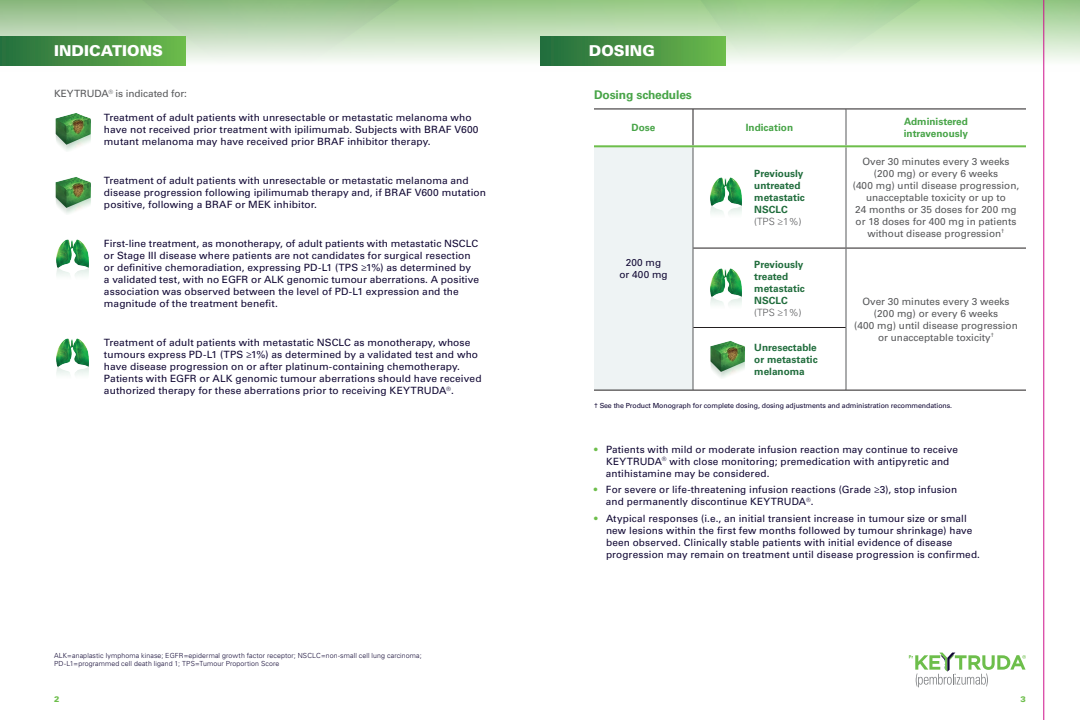
<style>
.page{position:relative;width:1080px;height:720px;background:#fff}
.page>*{position:absolute;margin:0;border:0;box-sizing:border-box;transform-origin:0 0}
.t1{font:900 15px "Univers LT Std";letter-spacing:.005em;color:#fff}
.t2{font:700 12px "Univers LT Std";letter-spacing:-.01em;color:#47a447}
.t3{font:10px/12px "Univers LT Std";letter-spacing:.01em;color:#100733}
.t4{font:10px/12px "Univers LT Std";color:#57585a;text-align:center}
.t5{font:700 10px/12px "Univers LT Std";color:#216d3d}
.t6{font:700 10px/12px "Univers LT Std";color:#47a447}
.t7{font:300 10px "Univers LT Std";color:#57585a}
.t8{font:900 8px "Univers LT Std";color:#6dbe4b}
.t9{font:300 7px/8px "Univers LT Std";letter-spacing:.015em;color:#100733}
.t10{font:7px "Univers LT Std";letter-spacing:-.01em;color:#100733}
.s1{color:#6dbe4b}
</style>
<div class="page">
<svg style="left:909px;top:653px;width:117px;height:34px"></svg>
<div style="left:0;top:0;width:1080px;height:72px;background:linear-gradient(to bottom,#90c380,#fff)"></div>
<img style="left:55px;top:113px;width:36px;height:38px">
<img style="left:55px;top:177px;width:36px;height:37px">
<img style="left:56px;top:239px;width:33px;height:37px">
<img style="left:56px;top:338px;width:33px;height:37px">
<div style="left:0;top:36px;width:186px;height:30px;background:linear-gradient(to right,#266e3e,#6cb94b)"></div>
<div style="left:594px;top:146px;width:99px;height:244px;background:#eef3f4"></div>
<svg style="left:694px;top:147px;width:152px;height:243px"></svg>
<hr style="left:693px;top:248px;width:153px;height:1px;background:#231f20">
<hr style="left:846px;top:248px;width:180px;height:1px;background:#231f20">
<hr style="left:693px;top:327px;width:153px;height:1px;background:#231f20">
<hr style="left:594px;top:390px;width:99px;height:1px;background:#231f20">
<hr style="left:846px;top:390px;width:180px;height:1px;background:#231f20">
<hr style="left:846px;top:109px;width:180px;height:1px;background:#231f20">
<hr style="left:846px;top:109px;width:1px;height:36px;background:#57585a">
<hr style="left:693px;top:147px;width:1px;height:101px;background:#57585a">
<hr style="left:846px;top:147px;width:1px;height:101px;background:#57585a">
<hr style="left:693px;top:248px;width:1px;height:79px;background:#57585a">
<hr style="left:846px;top:248px;width:1px;height:79px;background:#57585a">
<hr style="left:693px;top:327px;width:1px;height:63px;background:#57585a">
<hr style="left:846px;top:327px;width:1px;height:63px;background:#57585a">
<hr style="left:594px;top:109px;width:99px;height:1px;background:#231f20">
<hr style="left:693px;top:109px;width:153px;height:1px;background:#231f20">
<hr style="left:693px;top:109px;width:1px;height:36px;background:#231f20">
<hr style="left:693px;top:390px;width:153px;height:1px;background:#231f20">
<hr style="left:594px;top:145px;width:99px;height:2px;background:#6dbe4b">
<hr style="left:693px;top:145px;width:153px;height:2px;background:#6dbe4b">
<hr style="left:846px;top:145px;width:180px;height:2px;background:#6dbe4b">
<img style="left:709px;top:169px;width:34px;height:57px">
<img style="left:709px;top:259px;width:34px;height:57px">
<img style="left:704px;top:339px;width:44px;height:40px">
<div style="left:540px;top:36px;width:186px;height:30px;background:linear-gradient(to right,#226a3d,#6db94b)"></div>
<hr style="left:1044px;top:0;width:1px;height:720px;background:#ce118c">
<h1 class="t1" style="left:54px;top:41px;width:111px">INDICATIONS</h1>
<h1 class="t1" style="left:589px;top:41px;width:67px">DOSING</h1>
<p class="t4" style="left:54px;top:88px;width:135px">KEYTRUDA<sup>®</sup> is indicated for:</p>
<p class="t3" style="left:104px;top:112px;width:376px">Treatment of adult patients with unresectable or metastatic melanoma who have not received prior treatment with ipilimumab. Subjects with BRAF V600 mutant melanoma may have received prior BRAF inhibitor therapy.</p>
<p class="t3" style="left:104px;top:175px;width:383px">Treatment of adult patients with unresectable or metastatic melanoma and disease progression following ipilimumab therapy and, if BRAF V600 mutation positive, following a BRAF or MEK inhibitor.</p>
<p class="t3" style="left:104px;top:238px;width:377px">First-line treatment, as monotherapy, of adult patients with metastatic NSCLC or Stage III disease where patients are not candidates for surgical resection or definitive chemoradiation, expressing PD-L1 (TPS ≥1%) as determined by a validated test, with no EGFR or ALK genomic tumour aberrations. A positive association was observed between the level of PD-L1 expression and the magnitude of the treatment benefit.</p>
<p class="t3" style="left:104px;top:337px;width:379px">Treatment of adult patients with metastatic NSCLC as monotherapy, whose tumours express PD-L1 (TPS ≥1%) as determined by a validated test and who have disease progression on or after platinum-containing chemotherapy.<br>Patients with EGFR or ALK genomic tumour aberrations should have received authorized therapy for these aberrations prior to receiving KEYTRUDA<sup>®</sup>.</p>
<p class="t9" style="left:54px;top:652px;width:369px">ALK=anaplastic lymphoma kinase; EGFR=epidermal growth factor receptor; NSCLC=non-small cell lung carcinoma;<br>PD-L1=programmed cell death ligand 1; TPS=Tumour Proportion Score</p>
<p class="t2" style="left:594px;top:87px;width:99px">Dosing schedules</p>
<p class="t6" style="left:632px;top:122px;width:25px">Dose</p>
<p class="t6" style="left:746px;top:122px;width:49px">Indication</p>
<p class="t6" style="left:904px;top:116px;width:66px">Administered intravenously</p>
<p class="t5" style="left:754px;top:168px;width:52px">Previously untreated metastatic<br>NSCLC</p>
<p class="t7" style="left:754px;top:216px;width:49px">(TPS ≥1%)</p>
<p class="t4" style="left:853px;top:155px;width:168px">Over 30 minutes every 3 weeks (200 mg) or every 6 weeks<br>(400 mg) until disease progression, unacceptable toxicity or up to<br>24 months or 35 doses for 200 mg or 18 doses for 400 mg in patients without disease progression<sup>†</sup></p>
<p class="t3" style="left:619px;top:256px;width:50px;text-align:center">200 mg<br>or 400 mg</p>
<p class="t5" style="left:754px;top:259px;width:52px">Previously treated metastatic<br>NSCLC</p>
<p class="t7" style="left:754px;top:306px;width:49px">(TPS ≥1%)</p>
<p class="t4" style="left:854px;top:295px;width:165px">Over 30 minutes every 3 weeks (200 mg) or every 6 weeks<br>(400 mg) until disease progression or unacceptable toxicity<sup>†</sup></p>
<p class="t5" style="left:754px;top:341px;width:65px;text-align:justify">Unresectable or metastatic melanoma</p>
<p class="t10" style="left:594px;top:401px;width:360px">† See the Product Monograph for complete dosing, dosing adjustments and administration recommendations.</p>
<p class="t3" style="left:606px;top:443px;width:354px;text-indent:-12px"><span class="s1">•</span> Patients with mild or moderate infusion reaction may continue to receive<br>KEYTRUDA<sup>®</sup> with close monitoring; premedication with antipyretic and antihistamine may be considered.</p>
<p class="t3" style="left:606px;top:484px;width:353px;text-indent:-12px"><span class="s1">•</span> For severe or life-threatening infusion reactions (Grade ≥3), stop infusion and permanently discontinue KEYTRUDA<sup>®</sup>.</p>
<p class="t3" style="left:606px;top:512px;width:376px;text-indent:-12px"><span class="s1">•</span> Atypical responses (i.e., an initial transient increase in tumour size or small new lesions within the first few months followed by tumour shrinkage) have been observed. Clinically stable patients with initial evidence of disease progression may remain on treatment until disease progression is confirmed.</p>
<p class="t8" style="left:54px;top:694px;width:7px">2</p>
<p class="t8" style="left:1021px;top:694px;width:7px">3</p>
</div>
